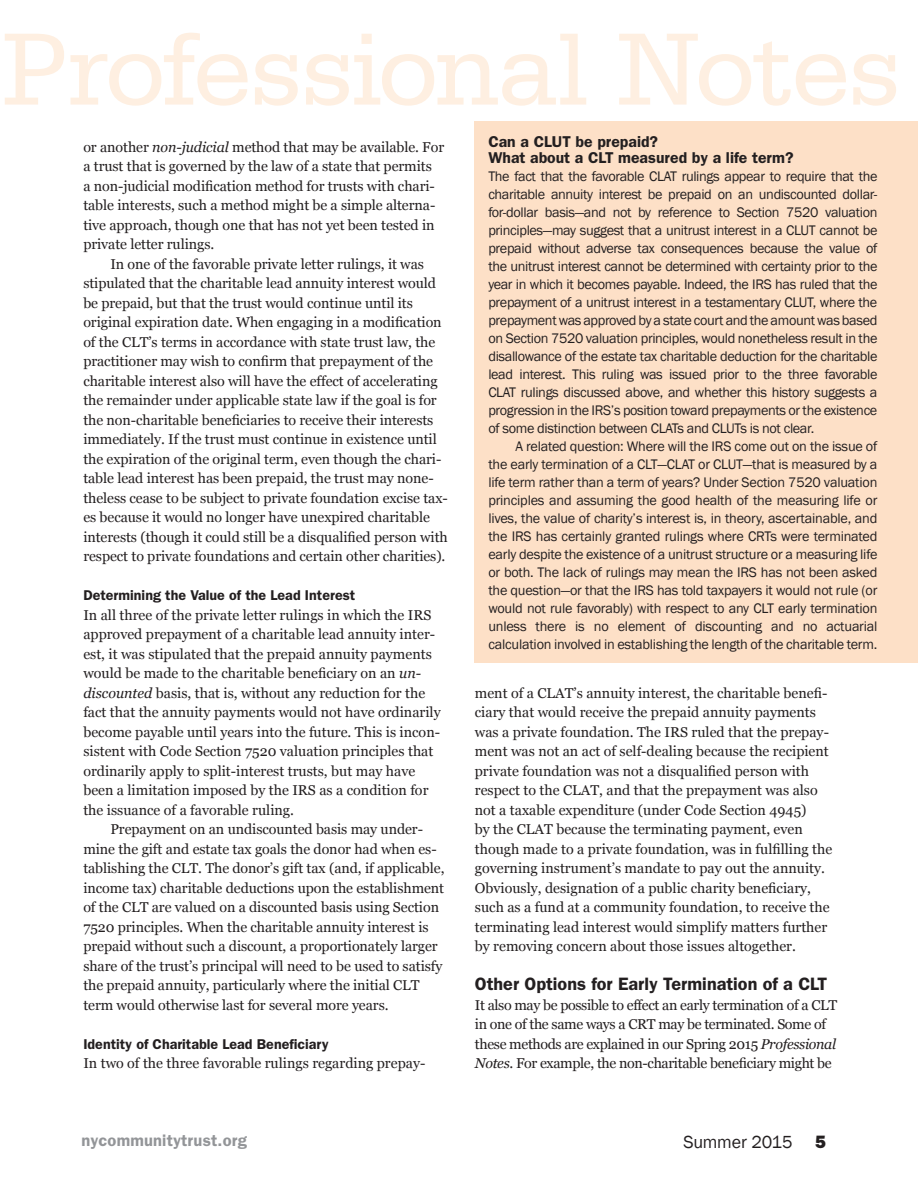
<style>
.page{position:relative;width:918px;height:1188px;background:#fff}
.page>*{position:absolute;margin:0;border:0;box-sizing:border-box;transform-origin:0 0}
.t1{font:108.3px "Serifa";letter-spacing:-.03em;color:#feefe1}
.Subhead_big{font:600 18px "Franklin Gothic";color:#231f20}
.t2{font:18px "Franklin Gothic";letter-spacing:-.015em;color:#231f20}
.t3{font:600 16.5px "Franklin Gothic";letter-spacing:.01em;color:#939598}
.Sub_small{font:600 15.75px/16.5px "Franklin Gothic";color:#231f20}
.Body_Text_Indent{font:14.25px/19.5px "Georgia";letter-spacing:-.005em;color:#231f20}
.t4{font:14.25px/18px "Franklin Gothic";letter-spacing:-.025em;color:#231f20;text-align:justify}
.Body_Text_Indent-2{font:14.25px/19.5px "Georgia";letter-spacing:-.025em;color:#231f20}
.Sub_small-2{font:600 14.25px "Franklin Gothic";color:#231f20}
.s1{font-style:italic}
.s2{font-weight:800}
</style>
<div class="page">
<div style="left:475px;top:122px;width:443px;height:541px;background:#fde0c7"></div>
<p class="t1" style="left:2px;top:9px;width:902px">Professional Notes</p>
<p class="Body_Text_Indent" style="left:83px;top:137px;width:362px">or another <span class="s1">non-judicial</span> method that may be available. For a trust that is governed by the law of a state that permits<br>a non-judicial modification method for trusts with chari&shy;table interests, such a method might be a simple alterna&shy;tive approach, though one that has not yet been tested in private letter rulings.</p>
<p class="Body_Text_Indent" style="left:83px;top:254px;width:366px;text-indent:27px">In one of the favorable private letter rulings, it was stipulated that the charitable lead annuity interest would be prepaid, but that the trust would continue until its original expiration date. When engaging in a modification of the CLT’s terms in accordance with state trust law, the practitioner may wish to confirm that prepayment of the charitable interest also will have the effect of accelerating the remainder under applicable state law if the goal is for the non-charitable beneficiaries to receive their interests immediately. If the trust must continue in existence until the expiration of the original term, even though the chari&shy;table lead interest has been prepaid, the trust may none&shy;theless cease to be subject to private foundation excise tax&shy;es because it would no longer have unexpired charitable interests (though it could still be a disqualified person with respect to private foundations and certain other charities).</p>
<p class="Sub_small-2" style="left:83px;top:587px;width:274px">Determining the Value of the Lead Interest</p>
<p class="Body_Text_Indent" style="left:83px;top:605px;width:359px">In all three of the private letter rulings in which the IRS approved prepayment of a charitable lead annuity inter&shy;est, it was stipulated that the prepaid annuity payments would be made to the charitable beneficiary on an <span class="s1">un&shy;discounted</span> basis, that is, without any reduction for the fact that the annuity payments would not have ordinarily become payable until years into the future. This is incon&shy;sistent with Code Section 7520 valuation principles that ordinarily apply to split-interest trusts, but may have been a limitation imposed by the IRS as a condition for the issuance of a favorable ruling.</p>
<p class="Body_Text_Indent" style="left:83px;top:819px;width:363px;text-indent:27px">Prepayment on an undiscounted basis may under&shy;mine the gift and estate tax goals the donor had when es&shy;tablishing the CLT. The donor’s gift tax (and, if applicable, income tax) charitable deductions upon the establishment of the CLT are valued on a discounted basis using Section 7520 principles. When the charitable annuity interest is prepaid without such a discount, a proportionately larger share of the trust’s principal will need to be used to satisfy the prepaid annuity, particularly where the initial CLT term would otherwise last for several more years.</p>
<p class="Sub_small-2" style="left:83px;top:1035px;width:247px">Identity of Charitable Lead Beneficiary</p>
<p class="Body_Text_Indent" style="left:83px;top:1053px;width:344px">In two of the three favorable rulings regarding prepay-</p>
<p class="Sub_small" style="left:488px;top:133px;width:307px">Can a CLUT be prepaid?<br>What about a CLT measured by a life term?</p>
<p class="t4" style="left:488px;top:168px;width:391px">The fact that the favorable CLAT rulings appear to require that the charitable annuity interest be prepaid on an undiscounted dollar&shy;for-dollar basis—and not by reference to Section 7520 valuation principles—may suggest that a unitrust interest in a CLUT cannot be prepaid without adverse tax consequences because the value of the unitrust interest cannot be determined with certainty prior to the year in which it becomes payable. Indeed, the IRS has ruled that the prepayment of a unitrust interest in a testamentary CLUT, where the prepayment was approved by a state court and the amount was based on Section 7520 valuation principles, would nonetheless result in the disallowance of the estate tax charitable deduction for the charitable lead interest. This ruling was issued prior to the three favorable CLAT rulings discussed above, and whether this history suggests a progression in the IRS’s position toward prepayments or the existence of some distinction between CLATs and CLUTs is not clear.</p>
<p class="t4" style="left:488px;top:438px;width:391px;text-indent:27px">A related question: Where will the IRS come out on the issue of the early termination of a CLT—CLAT or CLUT—that is measured by a life term rather than a term of years? Under Section 7520 valuation principles and assuming the good health of the measuring life or lives, the value of charity’s interest is, in theory, ascertainable, and the IRS has certainly granted rulings where CRTs were terminated early despite the existence of a unitrust structure or a measuring life or both. The lack of rulings may mean the IRS has not been asked the question—or that the IRS has told taxpayers it would not rule (or would not rule favorably) with respect to any CLT early termination unless there is no element of discounting and no actuarial calculation involved in establishing the length of the charitable term.</p>
<p class="Body_Text_Indent" style="left:475px;top:683px;width:359px">ment of a CLAT’s annuity interest, the charitable benefi&shy;ciary that would receive the prepaid annuity payments was a private foundation. The IRS ruled that the prepay&shy;ment was not an act of self-dealing because the recipient private foundation was not a disqualified person with respect to the CLAT, and that the prepayment was also not a taxable expenditure (under Code Section 4945)<br>by the CLAT because the terminating payment, even though made to a private foundation, was in fulfilling the governing instrument’s mandate to pay out the annuity.<br>Obviously, designation of a public charity beneficiary, such as a fund at a community foundation, to receive the terminating lead interest would simplify matters further by removing concern about those issues altogether.</p>
<p class="Subhead_big" style="left:475px;top:973px;width:354px">Other Options for Early Termination of a CLT</p>
<p class="Body_Text_Indent-2" style="left:475px;top:995px;width:364px">It also may be possible to effect an early termination of a CLT in one of the same ways a CRT may be terminated. Some of these methods are explained in our Spring 2015 <span class="s1">Professional Notes</span>. For example, the non-charitable beneficiary might be</p>
<p class="t3" style="left:81px;top:1131px;width:167px">nycommunitytrust.org</p>
<p class="t2" style="left:683px;top:1130px;width:144px">Summer 2015 <span class="s2">5</span></p>
</div>
